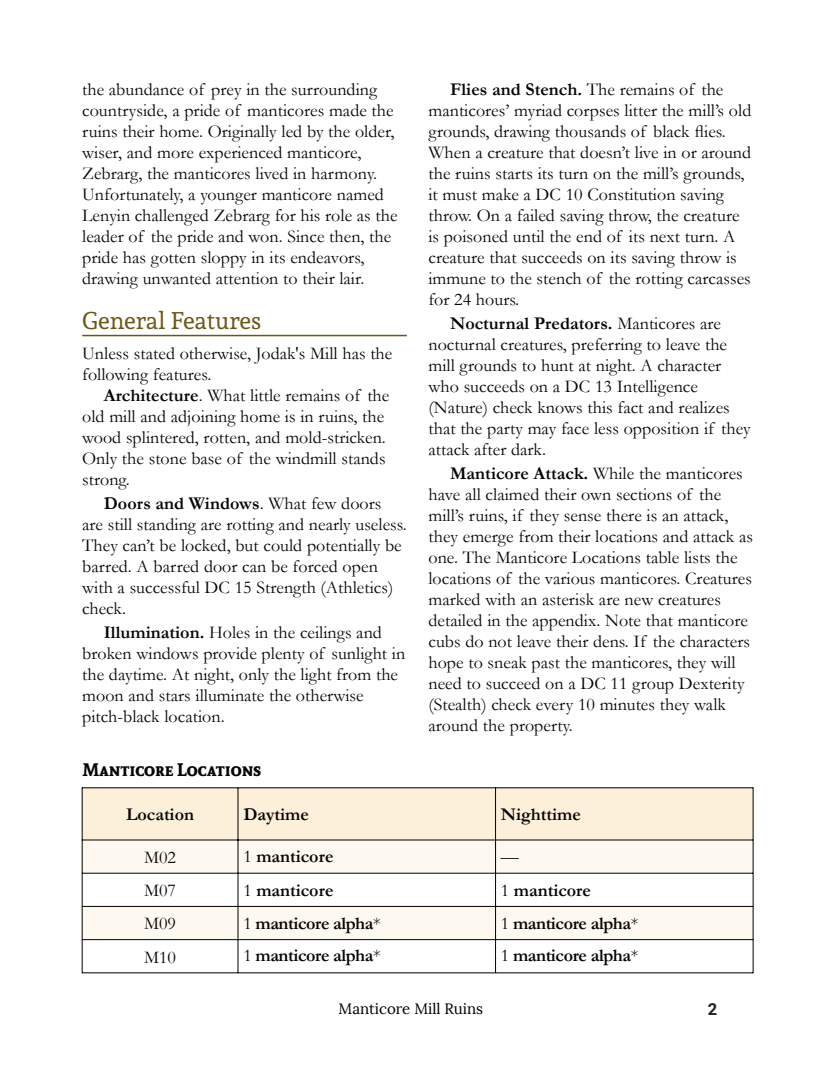
<style>
.page{position:relative;width:818px;height:1074px;background:#fff}
.page>*{position:absolute;margin:0;border:0;box-sizing:border-box;transform-origin:0 0}
.t1{font:24px "Andada";color:#6b5717}
.t2{font:18px/21px "Garamond";color:#070504}
.t3{font:700 18px "Garamond";letter-spacing:-.01em;color:#070504}
.t4{font:700 18px "Andada SC";color:#070504}
.t5{font:700 16.5px "Roboto";color:#231f20}
.t6{font:15px "Lora";color:#000}
.s1{font-weight:700}
.s2{font-weight:400}
</style>
<div class="page">
<hr style="left:82px;top:335px;width:324px;height:1px;background:#6b5717">
<div style="left:82px;top:787px;width:670px;height:53px;background:#fdf0da"></div>
<svg style="left:83px;top:840px;width:669px;height:99px;fill:#fef9f0"></svg>
<hr style="left:82px;top:787px;width:1px;height:186px;background:#000">
<hr style="left:752px;top:787px;width:1px;height:186px;background:#000">
<hr style="left:237px;top:787px;width:1px;height:185px;background:#000">
<hr style="left:495px;top:787px;width:1px;height:185px;background:#000">
<hr style="left:82px;top:787px;width:670px;height:1px;background:#000">
<hr style="left:82px;top:839px;width:670px;height:1px;background:#000">
<hr style="left:82px;top:872px;width:670px;height:1px;background:#000">
<hr style="left:82px;top:906px;width:670px;height:1px;background:#000">
<hr style="left:82px;top:939px;width:670px;height:1px;background:#000">
<hr style="left:82px;top:972px;width:670px;height:1px;background:#000">
<p class="t2" style="left:82px;top:81px;width:317px">the abundance of prey in the surrounding countryside, a pride of manticores made the ruins their home. Originally led by the older, wiser, and more experienced manticore, Zebrarg, the manticores lived in harmony.<br>Unfortunately, a younger manticore named Lenyin challenged Zebrarg for his role as the leader of the pride and won. Since then, the pride has gotten sloppy in its endeavors, drawing unwanted attention to their lair.</p>
<h1 class="t1" style="left:82px;top:304px;width:180px">General Features</h1>
<p class="t2" style="left:82px;top:345px;width:311px">Unless stated otherwise, Jodak's Mill has the following features.</p>
<p class="t2" style="left:82px;top:387px;width:308px;text-indent:22px"><span class="s1">Architecture</span>. What little remains of the old mill and adjoining home is in ruins, the wood splintered, rotten, and mold-stricken.<br>Only the stone base of the windmill stands strong.</p>
<p class="t2" style="left:82px;top:495px;width:326px;text-indent:22px"><span class="s1">Doors and Windows</span>. What few doors are still standing are rotting and nearly useless.<br>They can’t be locked, but could potentially be barred. A barred door can be forced open with a successful DC 15 Strength (Athletics) check.</p>
<p class="t2" style="left:82px;top:624px;width:324px;text-indent:22px"><span class="s1">Illumination.</span> Holes in the ceilings and broken windows provide plenty of sunlight in the daytime. At night, only the light from the moon and stars illuminate the otherwise pitch-black location.</p>
<p class="t4" style="left:82px;top:757px;width:181px">Manticore Locations</p>
<p class="t2" style="left:428px;top:81px;width:324px;text-indent:22px"><span class="s1">Flies and Stench.</span> The remains of the manticores’ myriad corpses litter the mill’s old grounds, drawing thousands of black flies.<br>When a creature that doesn’t live in or around the ruins starts its turn on the mill’s grounds, it must make a DC 10 Constitution saving throw. On a failed saving throw, the creature is poisoned until the end of its next turn. A creature that succeeds on its saving throw is immune to the stench of the rotting carcasses for 24 hours.</p>
<p class="t2" style="left:428px;top:315px;width:323px;text-indent:22px"><span class="s1">Nocturnal Predators.</span> Manticores are nocturnal creatures, preferring to leave the mill grounds to hunt at night. A character who succeeds on a DC 13 Intelligence (Nature) check knows this fact and realizes that the party may face less opposition if they attack after dark.</p>
<p class="t2" style="left:428px;top:465px;width:326px;text-indent:22px"><span class="s1">Manticore Attack.</span> While the manticores have all claimed their own sections of the mill’s ruins, if they sense there is an attack, they emerge from their locations and attack as one. The Manticore Locations table lists the locations of the various manticores. Creatures marked with an asterisk are new creatures detailed in the appendix. Note that manticore cubs do not leave their dens. If the characters hope to sneak past the manticores, they will need to succeed on a DC 11 group Dexterity (Stealth) check every 10 minutes they walk around the property.</p>
<p class="t3" style="left:126px;top:808px;width:69px">Location</p>
<p class="t3" style="left:243px;top:808px;width:67px">Daytime</p>
<p class="t3" style="left:500px;top:808px;width:81px">Nighttime</p>
<p class="t2" style="left:144px;top:849px;width:33px">M02</p>
<p class="t3" style="left:243px;top:849px;width:91px"><span class="s2">1</span> manticore</p>
<p class="t2" style="left:500px;top:847px;width:19px">—</p>
<p class="t2" style="left:144px;top:882px;width:33px">M07</p>
<p class="t3" style="left:243px;top:884px;width:91px"><span class="s2">1</span> manticore</p>
<p class="t3" style="left:500px;top:884px;width:91px"><span class="s2">1</span> manticore</p>
<p class="t2" style="left:144px;top:915px;width:33px">M09</p>
<p class="t3" style="left:243px;top:917px;width:139px"><span class="s2">1</span> manticore alpha<span class="s2">*</span></p>
<p class="t3" style="left:500px;top:917px;width:139px"><span class="s2">1</span> manticore alpha<span class="s2">*</span></p>
<p class="t2" style="left:144px;top:948px;width:33px">M10</p>
<p class="t3" style="left:243px;top:949px;width:139px"><span class="s2">1</span> manticore alpha<span class="s2">*</span></p>
<p class="t3" style="left:500px;top:949px;width:139px"><span class="s2">1</span> manticore alpha<span class="s2">*</span></p>
<p class="t6" style="left:338px;top:1000px;width:146px">Manticore Mill Ruins</p>
<p class="t5" style="left:707px;top:1002px;width:11px">2</p>
</div>
